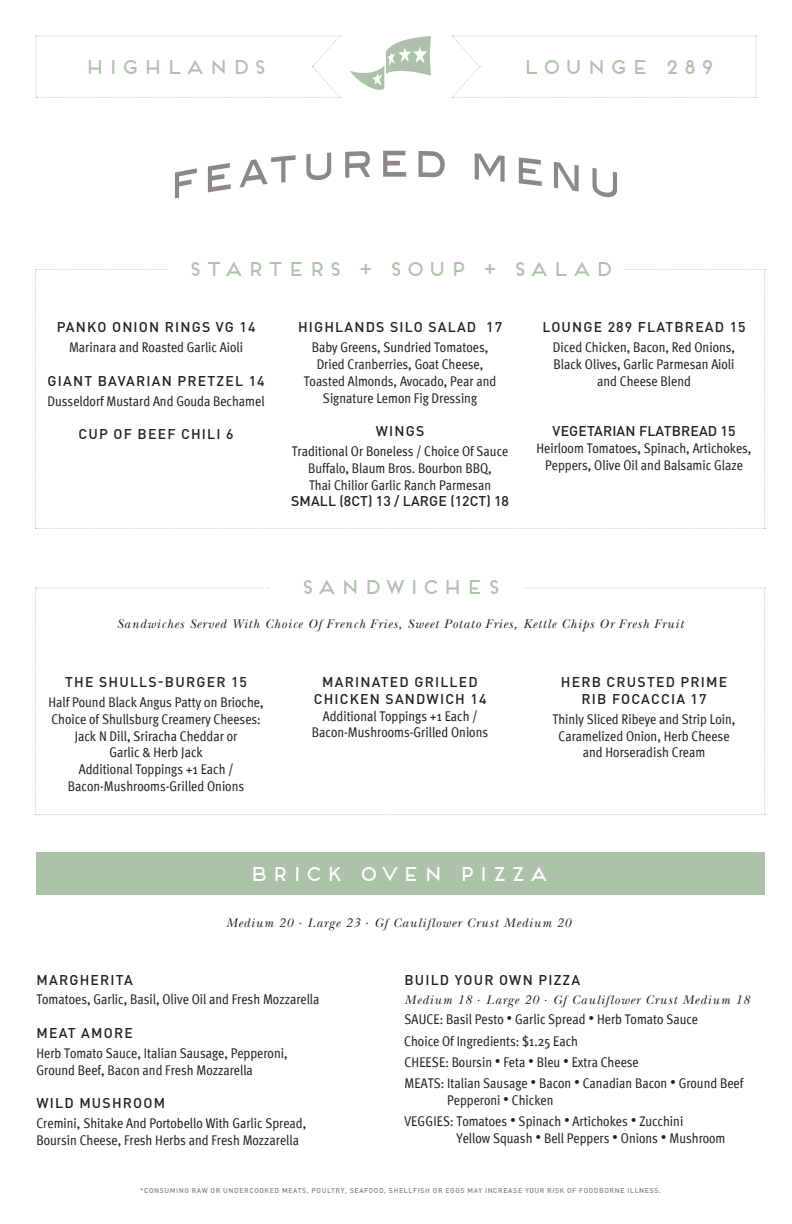
<style>
.page{position:relative;width:792px;height:1224px;background:#fff}
.page>*{position:absolute;margin:0;border:0;box-sizing:border-box;transform-origin:0 0}
.food_item{font:20px "Frontage";letter-spacing:.075em;color:#acc2a9}
.food_item-2{font:20px "Frontage";letter-spacing:.075em;color:#fff}
.description{font:14px/16.8px "Meta Cond";color:#231f20;text-align:center}
.food_item-3{font:500 14px/16.8px "DIN Pro";letter-spacing:.085em;color:#231f20;text-align:center}
.description-2{font:500 14px/16.8px "DIN Pro";letter-spacing:.085em;color:#231f20;text-align:center}
.description-3{font:500 14px "DIN Pro";letter-spacing:.01em;color:#231f20}
.food_item-4{font:italic 13px "Baskerville S Si";letter-spacing:.075em;color:#231f20}
.food_item-5{font:500 7px "DIN Pro";letter-spacing:.085em;color:#808285}
.s1{font-family:"DIN Pro";font-weight:500}
</style>
<div class="page">
<div style="left:36px;top:852px;width:729px;height:42px;background:#acc2a9"></div>
<svg style="left:350px;top:36px;width:81px;height:54px"></svg>
<svg style="left:36px;top:35px;width:305px;height:63px"></svg>
<svg style="left:451px;top:36px;width:306px;height:62px"></svg>
<svg style="left:35px;top:269px;width:731px;height:260px"></svg>
<svg style="left:35px;top:587px;width:731px;height:228px"></svg>
<div style="left:168px;top:251px;width:456px;height:43px;background:#fff"></div>
<div style="left:270px;top:570px;width:252px;height:42px;background:#fff"></div>
<svg style="left:175px;top:168px;width:22px;height:30px"></svg>
<svg style="left:208px;top:163px;width:23px;height:29px"></svg>
<svg style="left:239px;top:155px;width:57px;height:33px"></svg>
<svg style="left:306px;top:153px;width:25px;height:28px"></svg>
<svg style="left:345px;top:151px;width:25px;height:27px"></svg>
<svg style="left:383px;top:151px;width:23px;height:26px"></svg>
<svg style="left:419px;top:151px;width:26px;height:26px"></svg>
<svg style="left:475px;top:153px;width:30px;height:29px"></svg>
<svg style="left:519px;top:157px;width:23px;height:29px"></svg>
<svg style="left:554px;top:162px;width:25px;height:29px"></svg>
<svg style="left:593px;top:168px;width:24px;height:30px"></svg>
<p class="food_item" style="left:83px;top:55px;width:186px">HIGHLANDS</p>
<p class="food_item" style="left:521px;top:55px;width:195px">LOUNGE 289</p>
<p class="food_item" style="left:187px;top:257px;width:428px">STARTERS + SOUP + SALAD</p>
<p class="food_item-3" style="left:57px;top:318px;width:200px">PANKO ONION RINGS VG 14</p>
<p class="description" style="left:69px;top:339px;width:175px">Marinara and Roasted Garlic Aioli</p>
<p class="food_item-3" style="left:48px;top:372px;width:219px">GIANT BAVARIAN PRETZEL 14</p>
<p class="description" style="left:48px;top:392px;width:219px">Dusseldorf Mustard And Gouda Bechamel</p>
<p class="food_item-3" style="left:79px;top:425px;width:157px">CUP OF BEEF CHILI 6</p>
<p class="food_item-3" style="left:298px;top:318px;width:206px">HIGHLANDS SILO SALAD 17</p>
<p class="description" style="left:304px;top:339px;width:194px">Baby Greens, Sundried Tomatoes,<br>Dried Cranberries, Goat Cheese,<br>Toasted Almonds, Avocado, Pear and<br>Signature Lemon Fig Dressing</p>
<p class="food_item-3" style="left:376px;top:422px;width:50px">WINGS</p>
<p class="description" style="left:291px;top:443px;width:220px">Traditional Or Boneless / Choice Of Sauce Buffalo, Blaum Bros. Bourbon BBQ,<br>Thai Chilior Garlic Ranch Parmesan <span class="s1">SMALL (8CT) 13 / LARGE (12CT) 18</span></p>
<p class="food_item-3" style="left:542px;top:318px;width:205px">LOUNGE 289 FLATBREAD 15</p>
<p class="description" style="left:553px;top:339px;width:184px">Diced Chicken, Bacon, Red Onions,<br>Black Olives, Garlic Parmesan Aioli and Cheese Blend</p>
<p class="description-3" style="left:553px;top:422px;width:184px">VEGETARIAN FLATBREAD 15</p>
<p class="description" style="left:537px;top:440px;width:216px">Heirloom Tomatoes, Spinach, Artichokes,</p>
<p class="description" style="left:545px;top:456px;width:199px">Peppers, Olive Oil and Balsamic Glaze</p>
<p class="food_item" style="left:299px;top:575px;width:203px">SANDWICHES</p>
<p class="food_item-4" style="left:117px;top:616px;width:568px">Sandwiches Served With Choice Of French Fries, Sweet Potato Fries, Kettle Chips Or Fresh Fruit</p>
<p class="food_item-3" style="left:65px;top:673px;width:183px">THE SHULLS-BURGER 15</p>
<p class="description" style="left:48px;top:694px;width:217px">Half Pound Black Angus Patty 0n Brioche,<br>Choice of Shullsburg Creamery Cheeses:<br>Jack N Dill, Sriracha Cheddar or<br>Garlic &amp; Herb Jack</p>
<p class="description" style="left:68px;top:761px;width:178px">Additional Toppings +1 Each /<br>Bacon-Mushrooms-Grilled Onions</p>
<p class="description-2" style="left:314px;top:673px;width:174px">MARINATED GRILLED<br>CHICKEN SANDWICH 14</p>
<p class="description" style="left:312px;top:707px;width:178px">Additional Toppings +1 Each /<br>Bacon-Mushrooms-Grilled Onions</p>
<p class="food_item-3" style="left:561px;top:673px;width:168px">HERB CRUSTED PRIME<br>RIB FOCACCIA 17</p>
<p class="description" style="left:553px;top:710px;width:184px">Thinly Sliced Ribeye and Strip Loin,<br>Caramelized Onion, Herb Cheese and Horseradish Cream</p>
<p class="food_item-2" style="left:248px;top:862px;width:302px">BRICK OVEN PIZZA</p>
<p class="food_item-4" style="left:226px;top:915px;width:347px">Medium 20 . Large 23 . Gf Cauliflower Crust Medium 20</p>
<p class="food_item-3" style="left:37px;top:971px;width:98px">MARGHERITA</p>
<p class="description" style="left:36px;top:991px;width:285px">Tomatoes, Garlic, Basil, Olive Oil and Fresh Mozzarella</p>
<p class="food_item-3" style="left:37px;top:1024px;width:98px">MEAT AMORE</p>
<p class="description" style="left:36px;top:1045px;width:253px;text-align:left">Herb Tomato Sauce, Italian Sausage, Pepperoni,<br>Ground Beef, Bacon and Fresh Mozzarella</p>
<p class="food_item-3" style="left:37px;top:1094px;width:130px">WILD MUSHROOM</p>
<p class="description" style="left:36px;top:1115px;width:271px;text-align:left">Cremini, Shitake And Portobello With Garlic Spread,<br>Boursin Cheese, Fresh Herbs and Fresh Mozzarella</p>
<p class="food_item-3" style="left:404px;top:971px;width:177px">BUILD YOUR OWN PIZZA</p>
<p class="food_item-4" style="left:404px;top:992px;width:347px">Medium 18 . Large 20 . Gf Cauliflower Crust Medium 18</p>
<p class="description" style="left:404px;top:1011px;width:295px">SAUCE: Basil Pesto • Garlic Spread • Herb Tomato Sauce</p>
<p class="description" style="left:404px;top:1032px;width:175px">Choice Of Ingredients: $1.25 Each</p>
<p class="description" style="left:404px;top:1054px;width:236px">CHEESE: Boursin • Feta • Bleu • Extra Cheese</p>
<p class="description" style="left:447px;top:1075px;width:298px;text-align:left;text-indent:-43px">MEATS: Italian Sausage • Bacon • Canadian Bacon • Ground Beef<br>Pepperoni • Chicken</p>
<p class="description" style="left:456px;top:1113px;width:271px;text-align:left;text-indent:-52px">VEGGIES: Tomatoes • Spinach • Artichokes • Zucchini<br>Yellow Squash • Bell Peppers • Onions • Mushroom</p>
<p class="food_item-5" style="left:140px;top:1186px;width:522px">*CONSUMING RAW OR UNDERCOOKED MEATS, POULTRY, SEAFOOD, SHELLFISH OR EGGS MAY INCREASE YOUR RISK OF FOODBORNE ILLNESS.</p>
</div>
